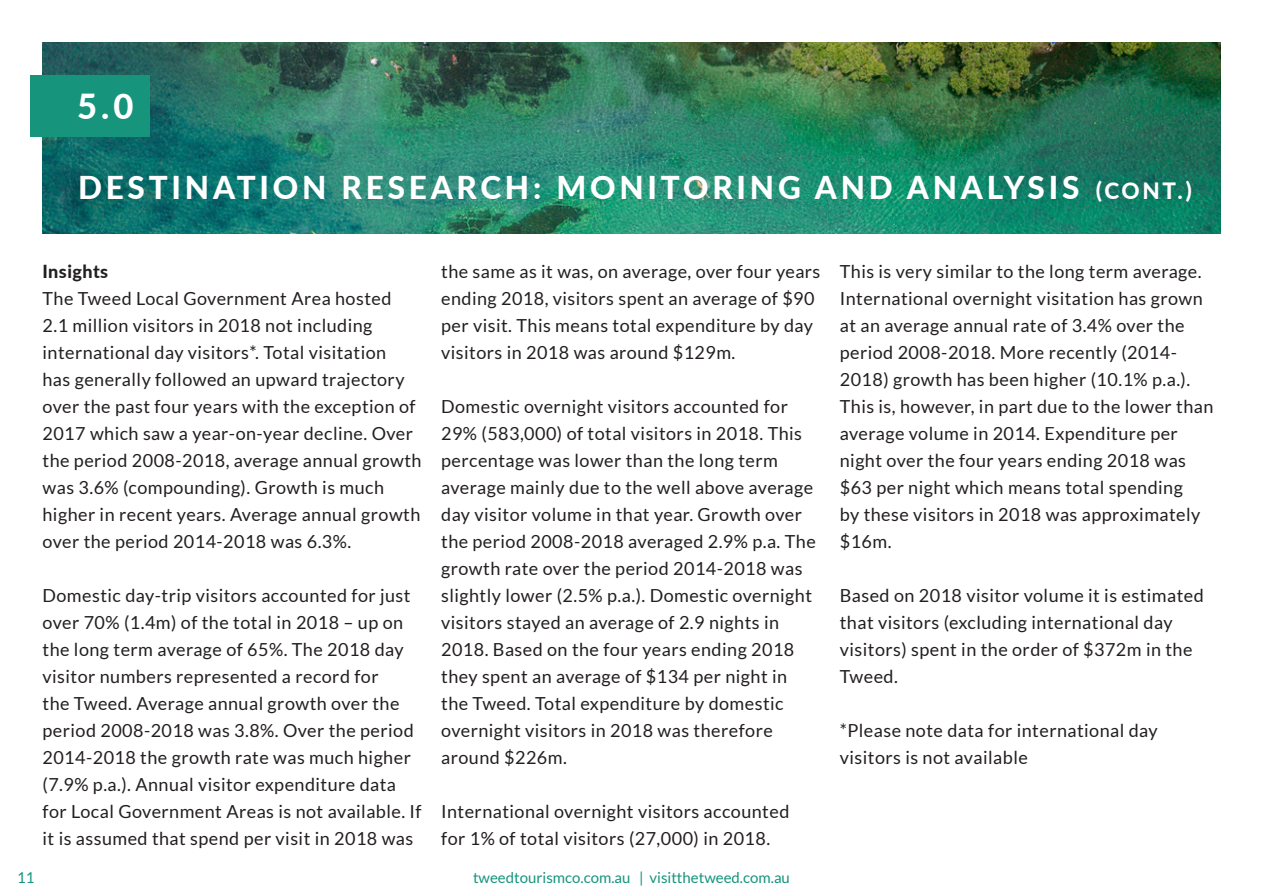
<style>
.page{position:relative;width:1263px;height:893px;background:#fff}
.page>*{position:absolute;margin:0;border:0;box-sizing:border-box;transform-origin:0 0}
.t1{font:800 34.5px "Lato";color:#fff}
.t2{font:800 31.5px "Lato";letter-spacing:.12em;color:#fff}
.t3{font:18px/27px "Lato";letter-spacing:.025em;color:#231f20}
.t4{font:800 18px "Lato";letter-spacing:.025em;color:#231f20}
.t5{font:15px "Lato";color:#16947c}
.s1{font-size:22.5px}
</style>
<div class="page">
<img style="left:43px;top:43px;width:1177px;height:191px">
<div style="left:30px;top:75px;width:119px;height:62px;background:#16947c"></div>
<h1 class="t1" style="left:77px;top:81px;width:58px">5.0</h1>
<h2 class="t2" style="left:78px;top:164px;width:1115px">DESTINATION RESEARCH: MONITORING AND ANALYSIS <span class="s1">(CONT.)</span></h2>
<p class="t4" style="left:43px;top:258px;width:67px">Insights</p>
<p class="t3" style="left:43px;top:285px;width:381px">The Tweed Local Government Area hosted<br>2.1 million visitors in 2018 not including international day visitors*. Total visitation<br>has generally followed an upward trajectory over the past four years with the exception of 2017 which saw a year-on-year decline. Over the period 2008-2018, average annual growth was 3.6% (compounding). Growth is much higher in recent years. Average annual growth over the period 2014-2018 was 6.3%.</p>
<p class="t3" style="left:43px;top:582px;width:381px">Domestic day-trip visitors accounted for just over 70% (1.4m) of the total in 2018 – up on the long term average of 65%. The 2018 day visitor numbers represented a record for<br>the Tweed. Average annual growth over the period 2008-2018 was 3.8%. Over the period 2014-2018 the growth rate was much higher (7.9% p.a.). Annual visitor expenditure data for Local Government Areas is not available. If it is assumed that spend per visit in 2018 was</p>
<p class="t3" style="left:441px;top:258px;width:381px">the same as it was, on average, over four years ending 2018, visitors spent an average of $90 per visit. This means total expenditure by day visitors in 2018 was around $129m.</p>
<p class="t3" style="left:441px;top:393px;width:376px">Domestic overnight visitors accounted for 29% (583,000) of total visitors in 2018. This percentage was lower than the long term average mainly due to the well above average day visitor volume in that year. Growth over the period 2008-2018 averaged 2.9% p.a. The growth rate over the period 2014-2018 was slightly lower (2.5% p.a.). Domestic overnight visitors stayed an average of 2.9 nights in 2018. Based on the four years ending 2018 they spent an average of $134 per night in the Tweed. Total expenditure by domestic overnight visitors in 2018 was therefore around $226m.</p>
<p class="t3" style="left:441px;top:798px;width:350px">International overnight visitors accounted for 1% of total visitors (27,000) in 2018.</p>
<p class="t5" style="left:17px;top:869px;width:19px">11</p>
<p class="t5" style="left:473px;top:869px;width:318px">tweedtourismco.com.au | visitthetweed.com.au</p>
<p class="t3" style="left:840px;top:258px;width:375px">This is very similar to the long term average.<br>International overnight visitation has grown at an average annual rate of 3.4% over the period 2008-2018. More recently (2014- 2018) growth has been higher (10.1% p.a.).<br>This is, however, in part due to the lower than average volume in 2014. Expenditure per night over the four years ending 2018 was $63 per night which means total spending<br>by these visitors in 2018 was approximately $16m.</p>
<p class="t3" style="left:840px;top:582px;width:365px">Based on 2018 visitor volume it is estimated that visitors (excluding international day visitors) spent in the order of $372m in the Tweed.</p>
<p class="t3" style="left:840px;top:717px;width:319px">*Please note data for international day visitors is not available</p>
</div>
